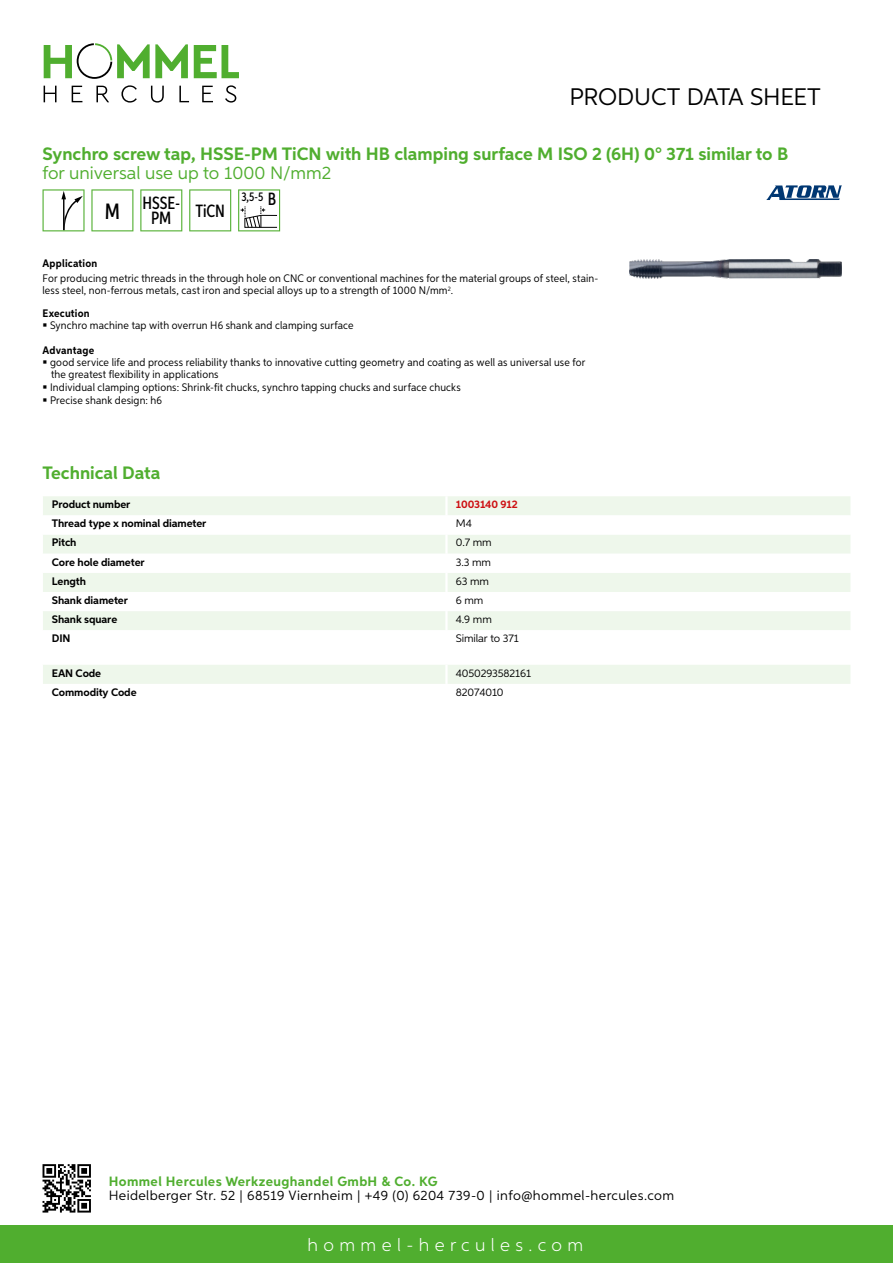
<style>
.page{position:relative;width:893px;height:1263px;background:#fff}
.page>*{position:absolute;margin:0;border:0;box-sizing:border-box;transform-origin:0 0}
.t1{font:24px "Aspira";letter-spacing:-.01em;color:#000}
.t2{font:700 18px "Aspira";color:#50ae2f}
.t3{font:18px "Aspira";color:#50ae2f}
.t4{font:300 18px "Aspira";letter-spacing:.3em;color:#fff}
.t5{font:500 17.85px/14.9px "Aspira XX Nar";color:#000}
.t6{font:13.5px "Aspira";letter-spacing:.03em;color:#000}
.t7{font:700 13.5px "Aspira";letter-spacing:.03em;color:#50ae2f}
.t8{font:500 12.6px "Aspira XX Nar";color:#000}
.t9{font:10.95px/12.5px "Aspira Nar";letter-spacing:.015em;color:#000}
.t10{font:700 10.95px "Aspira";letter-spacing:-.01em;color:#000}
.t11{font:10.95px "Aspira";letter-spacing:-.01em;color:#000}
.t12{font:700 10.95px "Aspira Nar";letter-spacing:.015em;color:#000}
.t13{font:700 10.95px "Aspira";letter-spacing:-.01em;color:#cd1013}
.s1{font-size:22.2px}
.s2{font-size:17.85px}
</style>
<div class="page">
<div style="left:0;top:1226px;width:893px;height:37px;background:#50ae2f"></div>
<svg style="left:43px;top:1164px;width:48px;height:48px"></svg>
<svg style="left:194px;top:45px;width:45px;height:33px"></svg>
<svg style="left:44px;top:43px;width:144px;height:36px"></svg>
<svg style="left:44px;top:86px;width:13px;height:16px"></svg>
<svg style="left:72px;top:86px;width:10px;height:16px"></svg>
<svg style="left:96px;top:86px;width:13px;height:16px"></svg>
<svg style="left:121px;top:85px;width:16px;height:18px"></svg>
<svg style="left:151px;top:86px;width:13px;height:17px"></svg>
<svg style="left:179px;top:86px;width:10px;height:16px"></svg>
<svg style="left:202px;top:86px;width:11px;height:16px"></svg>
<svg style="left:225px;top:85px;width:11px;height:18px"></svg>
<div style="left:43px;top:496px;width:807px;height:19px;background:#eef7eb"></div>
<svg style="left:43px;top:535px;width:807px;height:95px;fill:#eef7eb"></svg>
<hr style="left:445px;top:496px;width:3px;height:19px;background:#fff">
<hr style="left:445px;top:535px;width:3px;height:19px;background:#fff">
<hr style="left:445px;top:554px;width:3px;height:19px;background:#fff">
<hr style="left:445px;top:573px;width:3px;height:19px;background:#fff">
<hr style="left:445px;top:592px;width:3px;height:19px;background:#fff">
<hr style="left:445px;top:611px;width:3px;height:19px;background:#fff">
<div style="left:43px;top:665px;width:807px;height:19px;background:#eef7eb"></div>
<svg style="left:43px;top:189px;width:42px;height:42px"></svg>
<svg style="left:91px;top:189px;width:42px;height:42px"></svg>
<svg style="left:140px;top:189px;width:42px;height:42px"></svg>
<svg style="left:189px;top:189px;width:42px;height:42px"></svg>
<svg style="left:238px;top:189px;width:42px;height:42px"></svg>
<img style="left:629px;top:259px;width:213px;height:19px">
<svg style="left:766px;top:185px;width:76px;height:15px"></svg>
<h1 class="t1" style="left:569px;top:82px;width:253px">Product data sh eet</h1>
<h2 class="t2" style="left:43px;top:142px;width:747px">Synchro screw tap, HSSE-PM TiCN with HB clamping surface M ISO 2 (6H) 0° 371 similar to B</h2>
<h2 class="t3" style="left:43px;top:162px;width:290px">for universal use up to 1000 N/mm2</h2>
<h3 class="t5" style="left:151px;top:196px;width:31px;text-indent:-46px"><span class="s1">M</span> HSSE-<br>PM</h3>
<h3 class="t5" style="left:195px;top:203px;width:31px">TiCN</h3>
<p class="t8" style="left:241px;top:189px;width:36px">3,5-5 <span class="s2">B</span></p>
<p class="t12" style="left:43px;top:257px;width:56px">Application</p>
<p class="t9" style="left:43px;top:273px;width:557px;line-height:12px">For producing metric threads in the through hole on CNC or conventional machines for the material groups of steel, stain&shy;less steel, non-ferrous metals, cast iron and special alloys up to a strength of 1000 N/mm<sup>2</sup>.</p>
<p class="t12" style="left:43px;top:306px;width:49px">Execution</p>
<p class="t9" style="left:50px;top:319px;width:305px">Synchro machine tap with overrun H6 shank and clamping surface</p>
<p class="t12" style="left:43px;top:343px;width:53px">Advantage</p>
<p class="t9" style="left:50px;top:356px;width:537px">good service life and process reliability thanks to innovative cutting geometry and coating as well as universal use for the greatest flexibility in applications<br>Individual clamping options: Shrink-fit chucks, synchro tapping chucks and surface chucks<br>Precise shank design: h6</p>
<h2 class="t2" style="left:43px;top:462px;width:120px">Technical Data</h2>
<p class="t10" style="left:52px;top:498px;width:80px">Product number</p>
<p class="t13" style="left:456px;top:498px;width:64px">1003140 912</p>
<p class="t10" style="left:52px;top:517px;width:156px">Thread type x nominal diameter</p>
<p class="t11" style="left:456px;top:517px;width:18px">M4</p>
<p class="t10" style="left:52px;top:536px;width:26px">Pitch</p>
<p class="t11" style="left:456px;top:536px;width:37px">0.7 mm</p>
<p class="t10" style="left:52px;top:555px;width:94px">Core hole diameter</p>
<p class="t11" style="left:456px;top:555px;width:37px">3.3 mm</p>
<p class="t10" style="left:52px;top:574px;width:36px">Length</p>
<p class="t11" style="left:456px;top:574px;width:35px">63 mm</p>
<p class="t10" style="left:52px;top:593px;width:78px">Shank diameter</p>
<p class="t11" style="left:456px;top:593px;width:29px">6 mm</p>
<p class="t10" style="left:52px;top:612px;width:67px">Shank square</p>
<p class="t11" style="left:456px;top:613px;width:38px">4.9 mm</p>
<p class="t10" style="left:52px;top:632px;width:20px">DIN</p>
<p class="t11" style="left:456px;top:632px;width:65px">Similar to 371</p>
<p class="t10" style="left:52px;top:666px;width:51px">EAN Code</p>
<p class="t11" style="left:456px;top:666px;width:77px">4050293582161</p>
<p class="t10" style="left:52px;top:685px;width:86px">Commodity Code</p>
<p class="t11" style="left:456px;top:685px;width:49px">82074010</p>
<p class="t7" style="left:109px;top:1172px;width:330px">Hommel Hercules Werkzeughandel GmbH &amp; Co. KG</p>
<p class="t6" style="left:109px;top:1187px;width:567px">Heidelberger Str. 52 | 68519 Viernheim | +49 (0) 6204 739-0 | info@hommel-hercules.com</p>
<h2 class="t4" style="left:307px;top:1234px;width:277px">hommel-hercules.com</h2>
</div>
